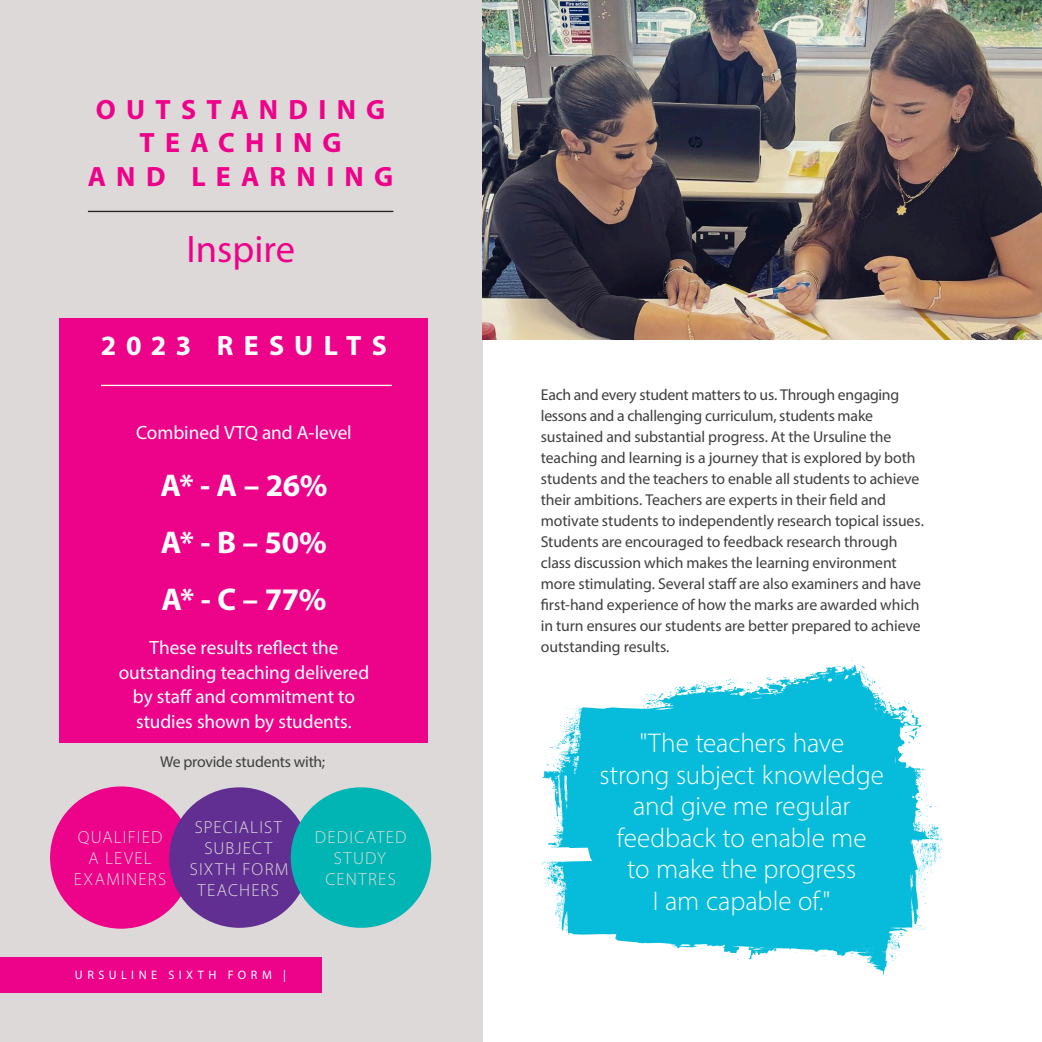
<style>
.page{position:relative;width:1042px;height:1042px;background:#fff}
.page>*{position:absolute;margin:0;border:0;box-sizing:border-box;transform-origin:0 0}
.Heading_-_Purple{font:38.5px "Myriad Pro";color:#ed028a}
._2nd_Quote_-_Blue{font:700 31.5px "Myriad Pro";color:#fff}
.Heading_-_Pink{font:700 28px/33.6px "Myriad Pro";letter-spacing:.365em;color:#ed028a;text-align:center}
.Heading{font:700 28px "Myriad Pro";letter-spacing:.355em;color:#fff}
.t1{font:300 27.12px/31.5px "Myriad Pro";letter-spacing:-.005em;color:#fff;text-align:center}
._2nd_Quote_-_Blue-2{font:19.25px/24.5px "Myriad Pro";letter-spacing:-.005em;color:#fff;text-align:center}
.Circle_graphics{font:300 17.5px/21px "Myriad Pro";letter-spacing:.07em;color:#e0dddc;text-align:center}
.Body{font:15.75px/21px "Myriad Pro";letter-spacing:-.01em;color:#3e3e3f}
.Heading-2{font:12.25px "Myriad Pro";letter-spacing:.365em;color:#fff}
</style>
<div class="page">
<svg style="left:541px;top:657px;width:402px;height:318px;fill:#07bbda"></svg>
<div style="left:0;top:0;width:482px;height:1042px;background:#ddd9d8"></div>
<hr style="left:88px;top:211px;width:305px;height:1px;background:#231f20">
<img style="left:483px;top:0;width:559px;height:339px">
<div style="left:0;top:957px;width:321px;height:35px;background:#ed028a"></div>
<div style="left:51px;top:787px;width:140px;height:141px;background:#ed028a;border-radius:50%"></div>
<div style="left:169px;top:787px;width:141px;height:141px;background:#612f92;border-radius:50%"></div>
<div style="left:291px;top:787px;width:140px;height:141px;background:#00b5b3;border-radius:50%"></div>
<div style="left:60px;top:317px;width:368px;height:425px;background:#ed028a"></div>
<hr style="left:101px;top:385px;width:291px;height:1px;background:#fff">
<p class="Heading_-_Pink" style="left:88px;top:92px;width:307px">OUTSTANDING<br>TEACHING<br>AND LEARNING</p>
<p class="Heading_-_Purple" style="left:186px;top:225px;width:110px">Inspire</p>
<p class="Heading" style="left:101px;top:327px;width:287px">2023 RESULTS</p>
<p class="_2nd_Quote_-_Blue-2" style="left:136px;top:420px;width:217px">Combined VTQ and A-level</p>
<p class="_2nd_Quote_-_Blue" style="left:160px;top:465px;width:168px">A* - A – 26%</p>
<p class="_2nd_Quote_-_Blue" style="left:161px;top:522px;width:168px">A* - B – 50%</p>
<p class="_2nd_Quote_-_Blue" style="left:161px;top:578px;width:167px">A* - C – 77%</p>
<p class="_2nd_Quote_-_Blue-2" style="left:119px;top:635px;width:252px">These results reflect the outstanding teaching delivered by staff and commitment to studies shown by students.</p>
<p class="Body" style="left:160px;top:751px;width:166px">We provide students with;</p>
<p class="Circle_graphics" style="left:74px;top:826px;width:94px">QUALIFIED<br>A LEVEL<br>EXAMINERS</p>
<p class="Circle_graphics" style="left:190px;top:816px;width:100px">SPECIALIST<br>SUBJECT<br>SIXTH FORM<br>TEACHERS</p>
<p class="Circle_graphics" style="left:315px;top:826px;width:93px">DEDICATED<br>STUDY<br>CENTRES</p>
<p class="Heading-2" style="left:75px;top:968px;width:212px">URSULINE SIXTH FORM |</p>
<p class="Body" style="left:541px;top:383px;width:384px">Each and every student matters to us. Through engaging lessons and a challenging curriculum, students make sustained and substantial progress. At the Ursuline the teaching and learning is a journey that is explored by both students and the teachers to enable all students to achieve their ambitions. Teachers are experts in their field and motivate students to independently research topical issues.<br>Students are encouraged to feedback research through class discussion which makes the learning environment more stimulating. Several staff are also examiners and have first-hand experience of how the marks are awarded which in turn ensures our students are better prepared to achieve outstanding results.</p>
<p class="t1" style="left:599px;top:727px;width:286px">"The teachers have<br>strong subject knowledge and give me regular feedback to enable me<br>to make the progress<br>I am capable of."</p>
</div>
